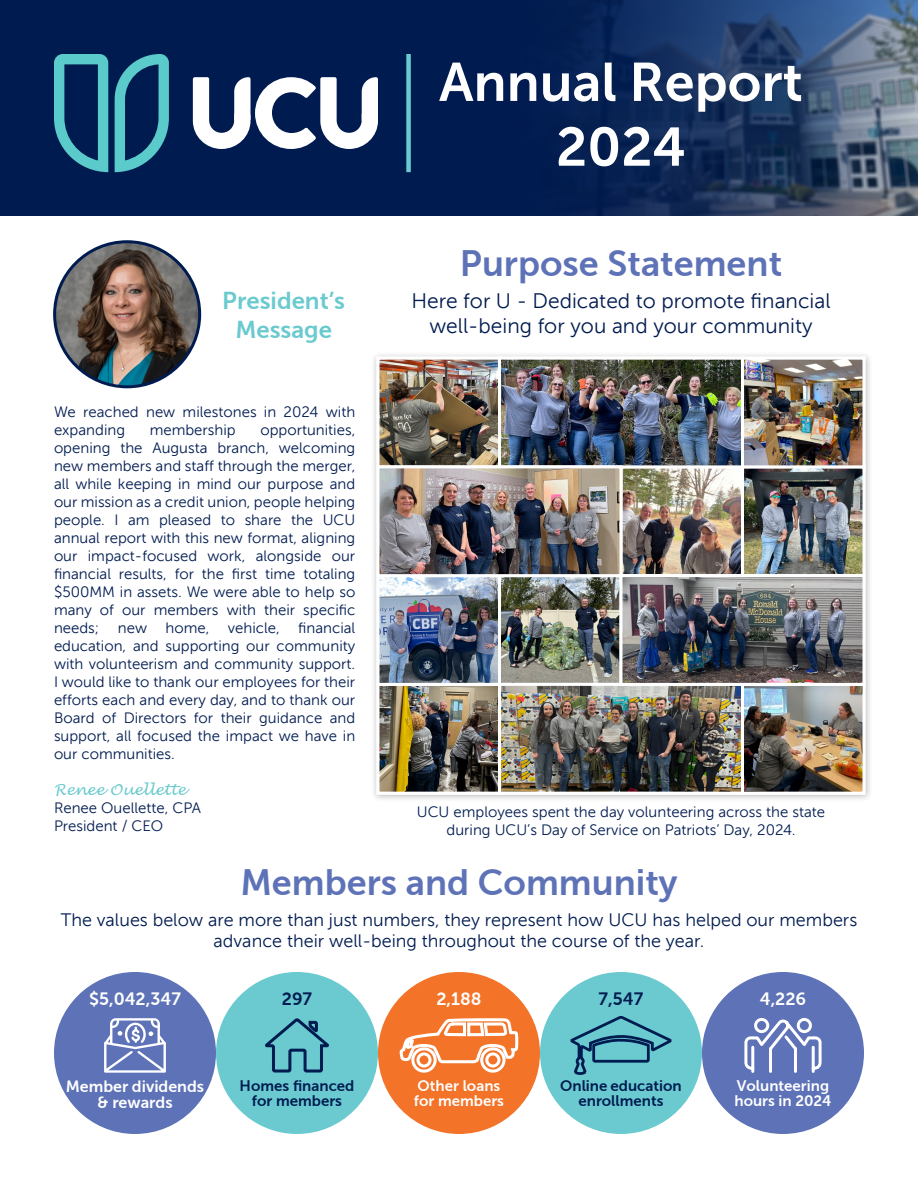
<style>
.page{position:relative;width:918px;height:1188px;background:#fff}
.page>*{position:absolute;margin:0;border:0;box-sizing:border-box;transform-origin:0 0}
.t1{font:54px "Museo Sans 700";color:#fff}
.t2{font:36px "Museo Sans 700";color:#5e72b7}
.t3{font:24px "Museo Sans 700";color:#6acacf}
.t4{font:21px/25.2px "Museo Sans 300";color:#001b50;text-align:center}
.t5{font:18px/21.6px "Museo Sans 300";color:#001b50;text-align:center}
.t6{font:17.55px "Museo Sans 700";color:#fff}
.t7{font:17.55px "Museo Sans 700";color:#001b50}
.t8{font:16.05px/16px "Museo Sans 700";color:#fff;text-align:center}
.t9{font:15px/18px "Museo Sans 300";color:#001b50}
.t10{font:15px/15px "Museo Sans 700";color:#001b50;text-align:center}
.t11{font:15px/15px "Museo Sans 700";color:#fff}
.t12{font:italic 15px "Lucida Handwriting";color:#6acacf}
</style>
<div class="page">
<div style="left:0;top:0;width:918px;height:216px;background:#001b50"></div>
<img style="left:584px;top:0;width:334px;height:216px">
<img style="left:55px;top:242px;width:145px;height:145px;border-radius:73px">
<div style="left:53px;top:240px;width:148px;height:148px;border:3px solid #001b50;border-radius:50%"></div>
<svg style="left:54px;top:54px;width:115px;height:118px"></svg>
<svg style="left:193px;top:77px;width:185px;height:72px"></svg>
<div style="left:216px;top:972px;width:162px;height:162px;background:#6acacf;border-radius:50%"></div>
<svg style="left:265px;top:1018px;width:64px;height:55px"></svg>
<div style="left:378px;top:972px;width:162px;height:162px;background:#f37328;border-radius:50%"></div>
<svg style="left:398px;top:974px;width:123px;height:160px"></svg>
<div style="left:54px;top:972px;width:162px;height:162px;background:#5e72b7;border-radius:50%"></div>
<svg style="left:104px;top:1018px;width:62px;height:55px"></svg>
<div style="left:702px;top:972px;width:162px;height:162px;background:#5e72b7;border-radius:50%"></div>
<svg style="left:744px;top:1018px;width:78px;height:55px"></svg>
<div style="left:540px;top:972px;width:162px;height:162px;background:#6acacf;border-radius:50%"></div>
<svg style="left:570px;top:1016px;width:102px;height:59px"></svg>
<div style="left:406px;top:54px;width:5px;height:118px;background:#6acacf"></div>
<div style="left:371px;top:351px;width:502px;height:451px;background:#231f20;opacity:.3"></div>
<img style="left:380px;top:361px;width:117px;height:103px">
<div style="left:376px;top:357px;width:125px;height:111px;border:3px solid #fff"></div>
<img style="left:380px;top:687px;width:117px;height:104px">
<div style="left:376px;top:683px;width:125px;height:112px;border:3px solid #fff"></div>
<img style="left:502px;top:578px;width:116px;height:104px">
<div style="left:498px;top:574px;width:124px;height:112px;border:3px solid #fff"></div>
<img style="left:624px;top:469px;width:116px;height:104px">
<div style="left:620px;top:465px;width:124px;height:112px;border:3px solid #fff"></div>
<img style="left:745px;top:469px;width:117px;height:104px">
<div style="left:741px;top:465px;width:125px;height:112px;border:3px solid #fff"></div>
<img style="left:380px;top:578px;width:117px;height:104px">
<div style="left:376px;top:574px;width:125px;height:112px;border:3px solid #fff"></div>
<img style="left:745px;top:687px;width:117px;height:104px">
<div style="left:741px;top:683px;width:125px;height:112px;border:3px solid #fff"></div>
<img style="left:745px;top:361px;width:117px;height:103px">
<div style="left:741px;top:357px;width:125px;height:111px;border:3px solid #fff"></div>
<img style="left:502px;top:361px;width:238px;height:103px">
<div style="left:498px;top:357px;width:246px;height:111px;border:3px solid #fff"></div>
<img style="left:502px;top:687px;width:238px;height:104px">
<div style="left:498px;top:683px;width:246px;height:112px;border:3px solid #fff"></div>
<img style="left:624px;top:578px;width:238px;height:104px">
<div style="left:620px;top:574px;width:246px;height:112px;border:3px solid #fff"></div>
<img style="left:380px;top:469px;width:238px;height:104px">
<div style="left:376px;top:465px;width:246px;height:112px;border:3px solid #fff"></div>
<p class="t3" style="left:222px;top:287px;width:124px">President’s</p>
<p class="t3" style="left:235px;top:316px;width:98px">Message</p>
<p class="t9" style="left:54px;top:403px;width:303px">We reached new milestones in 2024 with expanding</p>
<p class="t9" style="left:54px;top:421px;width:303px;text-align:justify;text-indent:206px">opportunities, opening the Augusta branch, welcoming new members and staff through the merger, all while keeping in mind our purpose and our mission as a credit union, people helping people. I am pleased to share the UCU annual report with this new format, aligning our impact-focused work, alongside our financial results, for the first time totaling $500MM in assets. We were able to help so many of our members with their specific needs; new home, vehicle, financial education, and supporting our community with volunteerism and community support.<br>I would like to thank our employees for their efforts each and every day, and to thank our Board of Directors for their guidance and support, all focused the impact we have in our communities.</p>
<p class="t12" style="left:54px;top:781px;width:133px">Renee Ouellette</p>
<p class="t9" style="left:54px;top:799px;width:149px">Renee Ouellette, CPA</p>
<p class="t9" style="left:54px;top:817px;width:111px">President / CEO</p>
<p class="t9" style="left:150px;top:421px;width:88px">membership</p>
<p class="t1" style="left:439px;top:52px;width:365px">Annual Report</p>
<p class="t1" style="left:556px;top:117px;width:132px">2024</p>
<p class="t2" style="left:460px;top:243px;width:324px">Purpose Statement</p>
<p class="t4" style="left:411px;top:288px;width:421px">Here for U - Dedicated to promote financial well-being for you and your community</p>
<p class="t9" style="left:417px;top:803px;width:410px;text-align:center">UCU employees spent the day volunteering across the state during UCU’s Day of Service on Patriots’ Day, 2024.</p>
<p class="t2" style="left:240px;top:863px;width:439px">Members and Community</p>
<p class="t5" style="left:61px;top:909px;width:798px">The values below are more than just numbers, they represent how UCU has helped our members advance their well-being throughout the course of the year.</p>
<p class="t6" style="left:89px;top:989px;width:93px">$5,042,347</p>
<p class="t8" style="left:66px;top:1078px;width:140px">Member dividends &amp; rewards</p>
<p class="t7" style="left:282px;top:989px;width:32px">297</p>
<p class="t10" style="left:240px;top:1079px;width:116px">Homes financed for members</p>
<p class="t6" style="left:436px;top:989px;width:47px">2,188</p>
<p class="t11" style="left:414px;top:1079px;width:92px">Other loans for members</p>
<p class="t7" style="left:599px;top:989px;width:46px">7,547</p>
<p class="t10" style="left:560px;top:1079px;width:123px">Online education enrollments</p>
<p class="t6" style="left:760px;top:989px;width:48px">4,226</p>
<p class="t11" style="left:737px;top:1079px;width:94px">Volunteering</p>
<p class="t11" style="left:734px;top:1094px;width:99px">hours in 2024</p>
</div>
